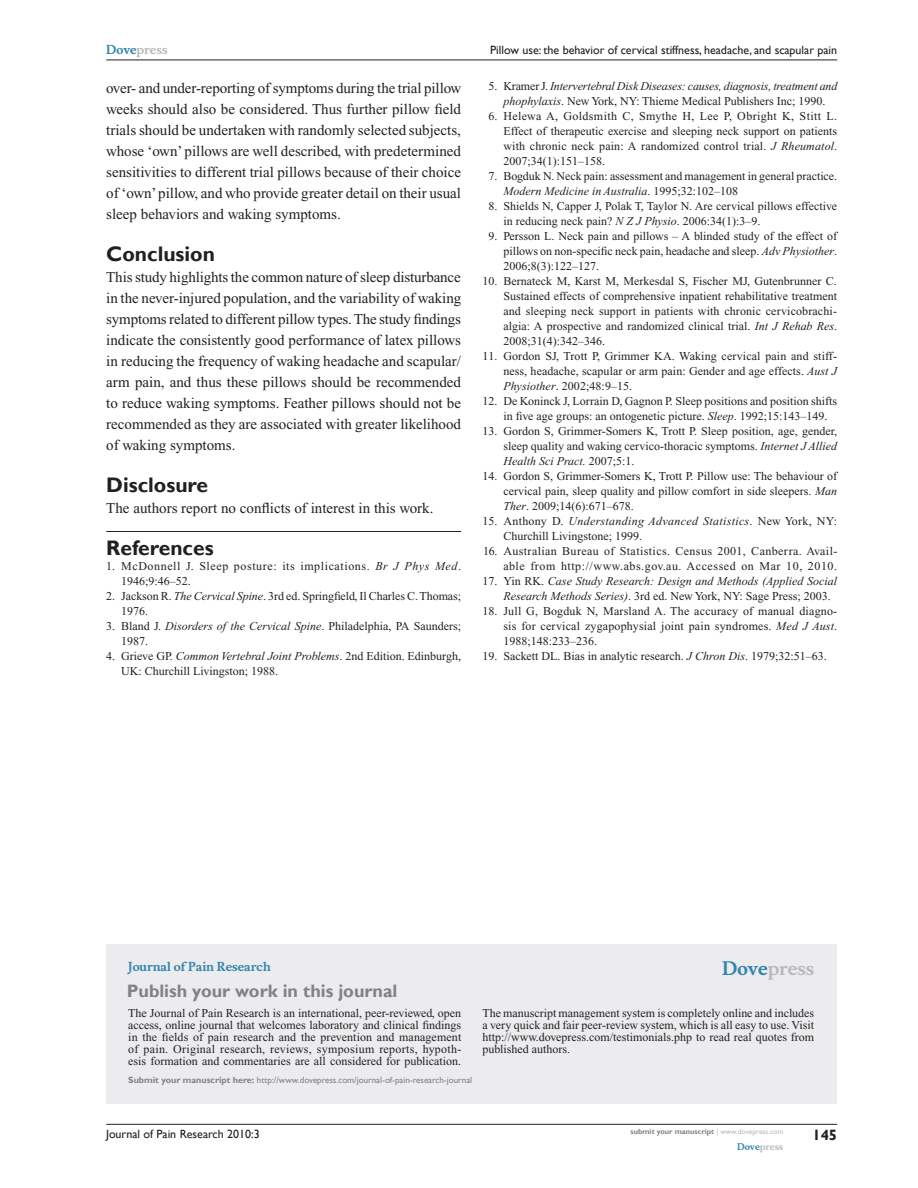
<style>
.page{position:relative;width:918px;height:1188px;background:#fff}
.page>*{position:absolute;margin:0;border:0;box-sizing:border-box;transform-origin:0 0}
.t1{font:700 21px "Gill Sans";color:#231f20}
.t2{font:700 18px "Gill Sans";color:#808285}
.t3{font:700 18px "Musee";color:#b8b9bc}
.t4{font:15px/21px "Times New Roman";color:#231f20;text-align:justify}
.t5{font:700 15px "Gill Sans";color:#231f20}
.t6{font:12px/15px "Times New Roman";color:#231f20;text-align:justify}
.t7{font:italic 12px/15px "Times New Roman";letter-spacing:-.01em;color:#231f20;text-align:center}
.t8{font:12px/15px "Times New Roman";letter-spacing:.035em;color:#231f20;text-align:right}
.t9{font:12px "Gill Sans";color:#231f20}
.t10{font:12px/15px "Times New Roman";letter-spacing:.05em;color:#231f20}
.t11{font:700 12px "Musee";color:#3485ae}
.t12{font:700 12px "Musee";color:#b8b9bc}
.t13{font:9px "Gill Sans";color:#808285}
.t14{font:700 9px "Musee";color:#b8b9bc}
.t15{font:700 7.5px "Gill Sans";color:#808285}
.s1{color:#3485ae}
.s2{font-style:italic}
.s3{font-style:normal}
.s4{font-weight:700}
.s5{font-weight:400;color:#b8b9bc}
</style>
<div class="page">
<div style="left:106px;top:944px;width:731px;height:159px;background:#ececee"></div>
<hr style="left:106px;top:1124px;width:731px;height:1px;background:#231f20">
<hr style="left:106px;top:60px;width:731px;height:1px;background:#231f20">
<hr style="left:106px;top:531px;width:355px;height:1px;background:#231f20">
<p class="t12" style="left:106px;top:43px;width:63px"><span class="s1">Dove</span>press</p>
<p class="t4" style="left:106px;top:77px;width:357px">over- and under-reporting of symptoms during the trial pillow weeks should also be considered. Thus further pillow field trials should be undertaken with randomly selected subjects, whose ‘own’ pillows are well described, with predetermined sensitivities to different trial pillows because of their choice of ‘own’ pillow, and who provide greater detail on their usual sleep behaviors and waking symptoms.</p>
<h1 class="t1" style="left:106px;top:241px;width:110px">Conclusion</h1>
<p class="t4" style="left:106px;top:266px;width:357px">This study highlights the common nature of sleep disturbance in the never-injured population, and the variability of waking symptoms related to different pillow types. The study findings indicate the consistently good performance of latex pillows in reducing the frequency of waking headache and scapular/ arm pain, and thus these pillows should be recommended to reduce waking symptoms. Feather pillows should not be recommended as they are associated with greater likelihood of waking symptoms.</p>
<h1 class="t1" style="left:106px;top:472px;width:103px">Disclosure</h1>
<p class="t4" style="left:106px;top:497px;width:329px">The authors report no conflicts of interest in this work.</p>
<h1 class="t1" style="left:106px;top:535px;width:109px">References</h1>
<p class="t10" style="left:121px;top:558px;width:341px;text-indent:-15px">1. McDonnell J. Sleep posture: its implications. <span class="s2">Br J Phys Med</span>.<br>1946;9:46–52.</p>
<p class="t6" style="left:121px;top:588px;width:341px;text-indent:-15px">2. Jackson R. <span class="s2">The Cervical Spine</span>. 3rd ed. Springfield, Il Charles C. Thomas;<br>1976.</p>
<p class="t6" style="left:121px;top:618px;width:341px;text-indent:-15px">3. Bland J. <span class="s2">Disorders of the Cervical Spine</span>. Philadelphia, PA Saunders;<br>1987.</p>
<p class="t6" style="left:121px;top:648px;width:341px;text-indent:-15px">4. Grieve GP. <span class="s2">Common Vertebral Joint Problems</span>. 2nd Edition. Edinburgh,<br>UK: Churchill Livingston; 1988.</p>
<p class="t9" style="left:490px;top:43px;width:349px">Pillow use: the behavior of cervical stiffness, headache, and scapular pain</p>
<p class="t7" style="left:488px;top:79px;width:351px"><span class="s3">5. Kramer J.</span> Intervertebral Disk Diseases: causes, diagnosis, treatment and phophylaxis<span class="s3">. New York, NY: Thieme Medical Publishers Inc; 1990.</span></p>
<p class="t6" style="left:503px;top:109px;width:335px;text-indent:-15px">6. Helewa A, Goldsmith C, Smythe H, Lee P, Obright K, Stitt L.<br>Effect of therapeutic exercise and sleeping neck support on patients with chronic neck pain: A randomized control trial. <span class="s2">J Rheumatol</span>.<br>2007;34(1):151–158.</p>
<p class="t6" style="left:503px;top:169px;width:335px;text-indent:-15px">7. Bogduk N. Neck pain: assessment and management in general practice.<br><span class="s2">Modern Medicine in Australia</span>. 1995;32:102–108</p>
<p class="t6" style="left:503px;top:199px;width:335px;text-indent:-15px">8. Shields N, Capper J, Polak T, Taylor N. Are cervical pillows effective in reducing neck pain? <span class="s2">N Z J Physio</span>. 2006:34(1):3–9.</p>
<p class="t6" style="left:503px;top:229px;width:335px;text-indent:-15px">9. Persson L. Neck pain and pillows – A blinded study of the effect of pillows on non-specific neck pain, headache and sleep. <span class="s2">Adv Physiother</span>.<br>2006;8(3):122–127.</p>
<p class="t6" style="left:503px;top:274px;width:335px;text-indent:-21px">10. Bernateck M, Karst M, Merkesdal S, Fischer MJ, Gutenbrunner C.<br>Sustained effects of comprehensive inpatient rehabilitative treatment and sleeping neck support in patients with chronic cervicobrachi&shy;algia: A prospective and randomized clinical trial. <span class="s2">Int J Rehab Res</span>.<br>2008;31(4):342–346.</p>
<p class="t6" style="left:503px;top:349px;width:335px;text-indent:-21px">11. Gordon SJ, Trott P, Grimmer KA. Waking cervical pain and stiff&shy;ness, headache, scapular or arm pain: Gender and age effects. <span class="s2">Aust J Physiother</span>. 2002;48:9–15.</p>
<p class="t6" style="left:503px;top:394px;width:335px;text-indent:-21px">12. De Koninck J, Lorrain D, Gagnon P. Sleep positions and position shifts in five age groups: an ontogenetic picture. <span class="s2">Sleep</span>. 1992;15:143–149.</p>
<p class="t6" style="left:503px;top:424px;width:335px;text-indent:-21px">13. Gordon S, Grimmer-Somers K, Trott P. Sleep position, age, gender, sleep quality and waking cervico-thoracic symptoms. <span class="s2">Internet J Allied Health Sci Pract.</span> 2007;5:1.</p>
<p class="t6" style="left:503px;top:469px;width:335px;text-indent:-21px">14. Gordon S, Grimmer-Somers K, Trott P. Pillow use: The behaviour of cervical pain, sleep quality and pillow comfort in side sleepers. <span class="s2">Man Ther</span>. 2009;14(6):671–678.</p>
<p class="t6" style="left:503px;top:514px;width:335px;text-indent:-21px">15. Anthony D. <span class="s2">Understanding Advanced Statistics</span>. New York, NY:<br>Churchill Livingstone; 1999.</p>
<p class="t8" style="left:483px;top:544px;width:356px">16. Australian Bureau of Statistics. Census 2001, Canberra. Avail&shy;able from http://www.abs.gov.au. Accessed on Mar 10, 2010.</p>
<p class="t7" style="left:503px;top:574px;width:335px;text-align:left;text-indent:-21px"><span class="s3">17. Yin RK.</span> Case Study Research: Design and Methods (Applied Social<br>Research Methods Series)<span class="s3">. 3rd ed. New York, NY: Sage Press; 2003.</span></p>
<p class="t6" style="left:503px;top:604px;width:335px;text-indent:-21px">18. Jull G, Bogduk N, Marsland A. The accuracy of manual diagno&shy;sis for cervical zygapophysial joint pain syndromes. <span class="s2">Med J Aust</span>.<br>1988;148:233–236.</p>
<p class="t6" style="left:482px;top:649px;width:346px">19. Sackett DL. Bias in analytic research. <span class="s2">J Chron Dis</span>. 1979;32:51–63.</p>
<p class="t11" style="left:128px;top:959px;width:144px">Journal of Pain Research</p>
<h2 class="t2" style="left:127px;top:980px;width:272px">Publish your work in this journal</h2>
<h2 class="t3" style="left:722px;top:958px;width:94px"><span class="s1">Dove</span>press</h2>
<p class="t6" style="left:128px;top:1007px;width:335px;line-height:12px">The Journal of Pain Research is an international, peer-reviewed, open access, online journal that welcomes laboratory and clinical findings in the fields of pain research and the prevention and management of pain. Original research, reviews, symposium reports, hypoth&shy;esis formation and commentaries are all considered for publication.</p>
<p class="t6" style="left:482px;top:1007px;width:333px;line-height:12px">The manuscript management system is completely online and includes a very quick and fair peer-review system, which is all easy to use. Visit http://www.dovepress.com/testimonials.php to read real quotes from published authors.</p>
<p class="t13" style="left:128px;top:1075px;width:345px"><span class="s4">Submit your manuscript here:</span> http://www.dovepress.com/journal-of-pain-research-journal</p>
<p class="t9" style="left:106px;top:1127px;width:155px">Journal of Pain Research 2010:3</p>
<p class="t15" style="left:631px;top:1127px;width:154px">submit your manuscript <span class="s5">| www.dovepress.com</span></p>
<p class="t14" style="left:737px;top:1141px;width:48px"><span class="s1">Dove</span>press</p>
<p class="t5" style="left:812px;top:1126px;width:26px">145</p>
</div>
